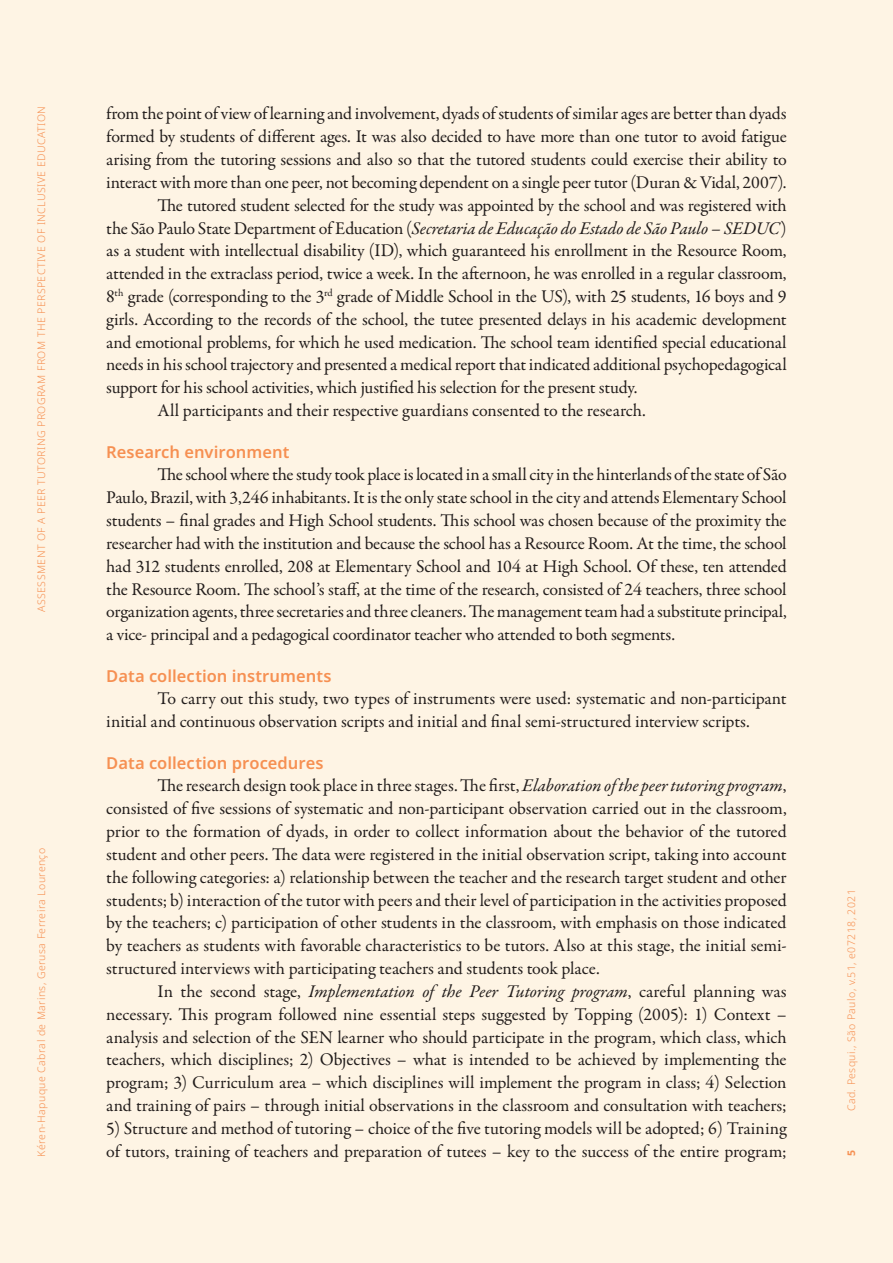
<style>
.page{position:relative;width:893px;height:1263px;background:#fef4e4}
.page>*{position:absolute;margin:0;border:0;box-sizing:border-box;transform-origin:0 0}
.Texto_INGLES{font:18px/22.8px "Garamond Premr Pro";letter-spacing:-.005em;color:#231f20;text-align:justify}
.subtitulo_2{font:600 16.5px "Noto Sans";color:#f7975c}
.t1{font:300 10.5px "Noto Sans";letter-spacing:.04em;color:#f7975c}
.t2{font:700 10.5px "Noto Sans";color:#f7975c}
.s1{font-style:italic}
</style>
<div class="page">
<p class="t1" style="left:34px;top:612px;width:507px;rotate:-90deg">ASSESSMENT OF A PEER TUTORING PROGRAM FROM THE PERSPECTIVE OF INCLUSIVE EDUCATION</p>
<p class="t1" style="left:34px;top:1157px;width:310px;rotate:-90deg">Kéren-Hapuque Cabral de Marins, Gerusa Ferreira Lourenço</p>
<p class="Texto_INGLES" style="left:106px;top:103px;width:682px">from the point of view of learning and involvement, dyads of students of similar ages are better than dyads formed by students of different ages. It was also decided to have more than one tutor to avoid fatigue arising from the tutoring sessions and also so that the tutored students could exercise their ability to interact with more than one peer, not becoming dependent on a single peer tutor (Duran &amp; Vidal, 2007).</p>
<p class="Texto_INGLES" style="left:106px;top:194px;width:682px;text-indent:51px">The tutored student selected for the study was appointed by the school and was registered with the São Paulo State Department of Education (<span class="s1">Secretaria de Educação do Estado de São Paulo – SEDUC</span>) as a student with intellectual disability (ID), which guaranteed his enrollment in the Resource Room, attended in the extraclass period, twice a week. In the afternoon, he was enrolled in a regular classroom, 8<sup>th</sup> grade (corresponding to the 3<sup>rd</sup> grade of Middle School in the US), with 25 students, 16 boys and 9 girls. According to the records of the school, the tutee presented delays in his academic development and emotional problems, for which he used medication. The school team identified special educational needs in his school trajectory and presented a medical report that indicated additional psychopedagogical support for his school activities, which justified his selection for the present study.</p>
<p class="Texto_INGLES" style="left:157px;top:399px;width:490px">All participants and their respective guardians consented to the research.</p>
<p class="subtitulo_2" style="left:106px;top:440px;width:185px">Research environment</p>
<p class="Texto_INGLES" style="left:106px;top:464px;width:682px;text-indent:51px">The school where the study took place is located in a small city in the hinterlands of the state of São Paulo, Brazil, with 3,246 inhabitants. It is the only state school in the city and attends Elementary School students – final grades and High School students. This school was chosen because of the proximity the researcher had with the institution and because the school has a Resource Room. At the time, the school had 312 students enrolled, 208 at Elementary School and 104 at High School. Of these, ten attended the Resource Room. The school’s staff, at the time of the research, consisted of 24 teachers, three school organization agents, three secretaries and three cleaners. The management team had a substitute principal, a vice- principal and a pedagogical coordinator teacher who attended to both segments.</p>
<p class="subtitulo_2" style="left:106px;top:664px;width:227px">Data collection instruments</p>
<p class="Texto_INGLES" style="left:106px;top:688px;width:682px;text-indent:51px">To carry out this study, two types of instruments were used: systematic and non-participant initial and continuous observation scripts and initial and final semi-structured interview scripts.</p>
<p class="subtitulo_2" style="left:106px;top:751px;width:219px">Data collection procedures</p>
<p class="Texto_INGLES" style="left:106px;top:775px;width:682px;text-indent:51px">The research design took place in three stages. The first, <span class="s1">Elaboration of the peer tutoring program</span>, consisted of five sessions of systematic and non-participant observation carried out in the classroom, prior to the formation of dyads, in order to collect information about the behavior of the tutored student and other peers. The data were registered in the initial observation script, taking into account the following categories: a) relationship between the teacher and the research target student and other students; b) interaction of the tutor with peers and their level of participation in the activities proposed by the teachers; c) participation of other students in the classroom, with emphasis on those indicated by teachers as students with favorable characteristics to be tutors. Also at this stage, the initial semi&shy;structured interviews with participating teachers and students took place.</p>
<p class="Texto_INGLES" style="left:106px;top:980px;width:682px;text-indent:51px">In the second stage, <span class="s1">Implementation of the Peer Tutoring program</span>, careful planning was necessary. This program followed nine essential steps suggested by Topping (2005): 1) Context – analysis and selection of the SEN learner who should participate in the program, which class, which teachers, which disciplines; 2) Objectives – what is intended to be achieved by implementing the program; 3) Curriculum area – which disciplines will implement the program in class; 4) Selection and training of pairs – through initial observations in the classroom and consultation with teachers;</p>
<p class="Texto_INGLES" style="left:106px;top:1117px;width:682px">5) Structure and method of tutoring – choice of the five tutoring models will be adopted; 6) Training of tutors, training of teachers and preparation of tutees – key to the success of the entire program;</p>
<p class="t1" style="left:844px;top:1111px;width:224px;rotate:-90deg">Cad. Pesqui., São Paulo, v.51, e07218, 2021</p>
<p class="t2" style="left:844px;top:1155px;width:8px;rotate:-90deg">5</p>
</div>
